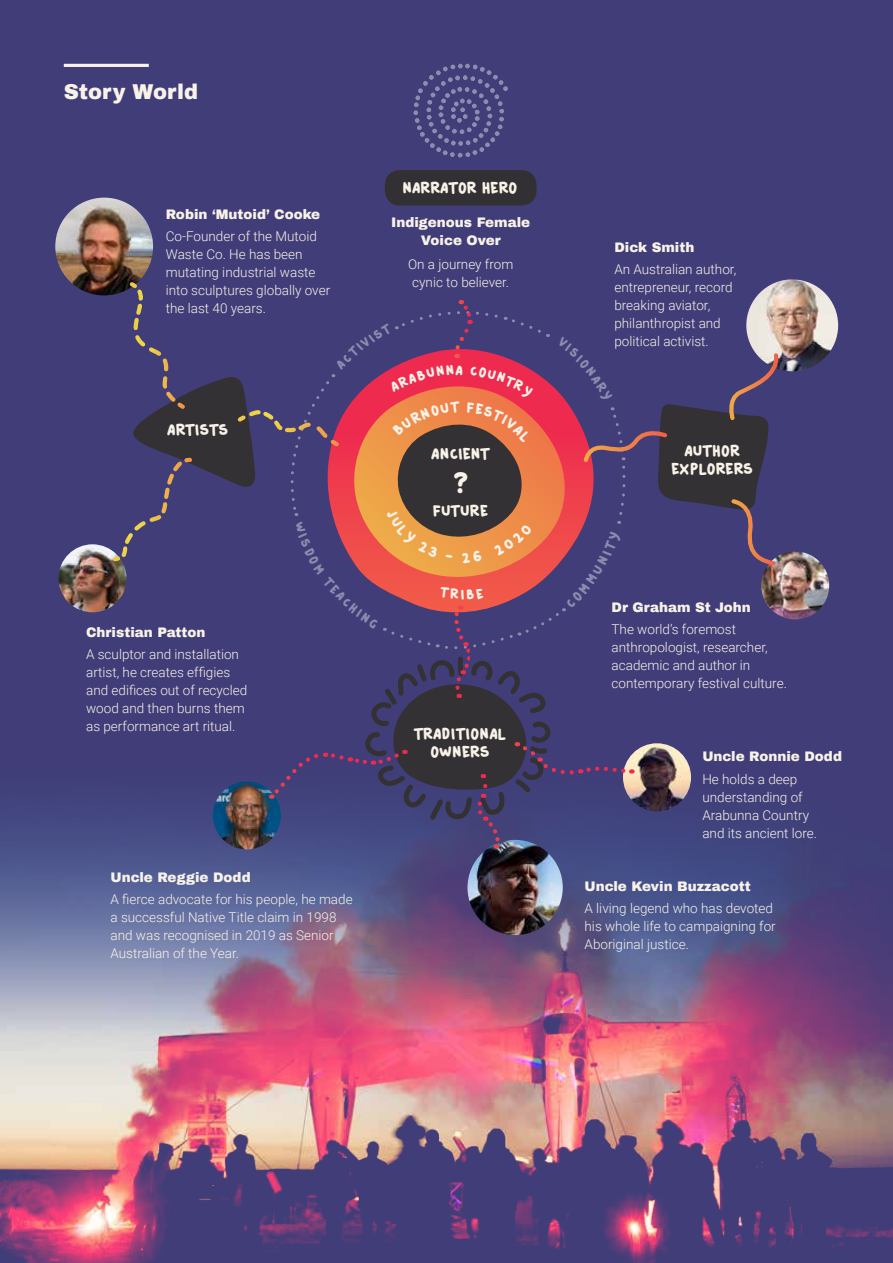
<style>
.page{position:relative;width:893px;height:1263px;background:#403d78}
.page>*{position:absolute;margin:0;border:0;box-sizing:border-box;transform-origin:0 0}
.t1{font:36px "Catatan Perjalanan";color:#f8f2e8}
.t2{font:21px/18px "Catatan Perjalanan";color:#f8f2e8;text-align:center}
.t3{font:900 21px "Archivo";color:#f8f2e8}
.t4{font:18.45px "Catatan Perjalanan";color:#f8f2e8}
.t5{font:300 13.5px/18px "Roboto";color:#f8f2e8}
.t6{font:900 13.5px/18px "Archivo";color:#f8f2e8;text-align:center}
</style>
<div class="page">
<img style="left:0;top:817px;width:893px;height:446px">
<img style="left:746px;top:279px;width:92px;height:92px;border-radius:46px">
<img style="left:761px;top:551px;width:68px;height:68px;border-radius:34px">
<img style="left:55px;top:198px;width:98px;height:97px;border-radius:49px">
<img style="left:58px;top:544px;width:68px;height:68px;border-radius:34px">
<svg style="left:414px;top:64px;width:94px;height:93px"></svg>
<hr style="left:64px;top:64px;width:85px;height:3px;background:#f8f2e8">
<img style="left:467px;top:840px;width:96px;height:95px;border-radius:48px">
<div style="left:385px;top:170px;width:151px;height:36px;background:#333033;border-radius:15px"></div>
<svg style="left:110px;top:278px;width:670px;height:571px"></svg>
<h2 class="t3" style="left:64px;top:79px;width:136px">Story World</h2>
<p class="t6" style="left:166px;top:205px;width:156px">Robin ‘Mutoid’ Cooke</p>
<p class="t5" style="left:166px;top:227px;width:166px">Co-Founder of the Mutoid<br>Waste Co. He has been mutating industrial waste into sculptures globally over the last 40 years.</p>
<h2 class="t2" style="left:167px;top:421px;width:63px">Artists</h2>
<p class="t6" style="left:86px;top:623px;width:121px">Christian Patton</p>
<p class="t5" style="left:86px;top:645px;width:163px">A sculptor and installation artist, he creates effigies and edifices out of recycled wood and then burns them as performance art ritual.</p>
<h2 class="t2" style="left:402px;top:179px;width:116px">Narrator Hero</h2>
<p class="t6" style="left:391px;top:214px;width:141px">Indigenous Female<br>Voice Over</p>
<p class="t5" style="left:408px;top:254px;width:107px;text-align:center">On a journey from cynic to believer.</p>
<h3 class="t4" style="left:456px;top:362px;width:9px">A</h3>
<h2 class="t2" style="left:431px;top:445px;width:60px">ANCIENT</h2>
<h1 class="t1" style="left:453px;top:468px;width:17px">?</h1>
<h2 class="t2" style="left:433px;top:501px;width:57px">FUTURE</h2>
<h2 class="t2" style="left:414px;top:725px;width:93px">traditional owners</h2>
<p class="t6" style="left:111px;top:868px;width:142px">Uncle Reggie Dodd</p>
<p class="t5" style="left:111px;top:890px;width:244px">A fierce advocate for his people, he made a successful Native Title claim in 1998 and was recognised in 2019 as Senior Australian of the Year.</p>
<p class="t6" style="left:614px;top:238px;width:82px">Dick Smith</p>
<p class="t5" style="left:614px;top:260px;width:123px">An Australian author, entrepreneur, record breaking aviator, philanthropist and political activist.</p>
<h2 class="t2" style="left:671px;top:442px;width:83px">Author<br>Explorers</h2>
<p class="t6" style="left:612px;top:598px;width:141px">Dr Graham St John</p>
<p class="t5" style="left:612px;top:620px;width:177px">The world’s foremost anthropologist, researcher, academic and author in contemporary festival culture.</p>
<p class="t6" style="left:702px;top:748px;width:141px">Uncle Ronnie Dodd</p>
<p class="t5" style="left:702px;top:769px;width:116px">He holds a deep understanding of<br>Arabunna Country and its ancient lore.</p>
<p class="t6" style="left:585px;top:877px;width:168px">Uncle Kevin Buzzacott</p>
<p class="t5" style="left:585px;top:899px;width:193px">A living legend who has devoted his whole life to campaigning for<br>Aboriginal justice.</p>
</div>
